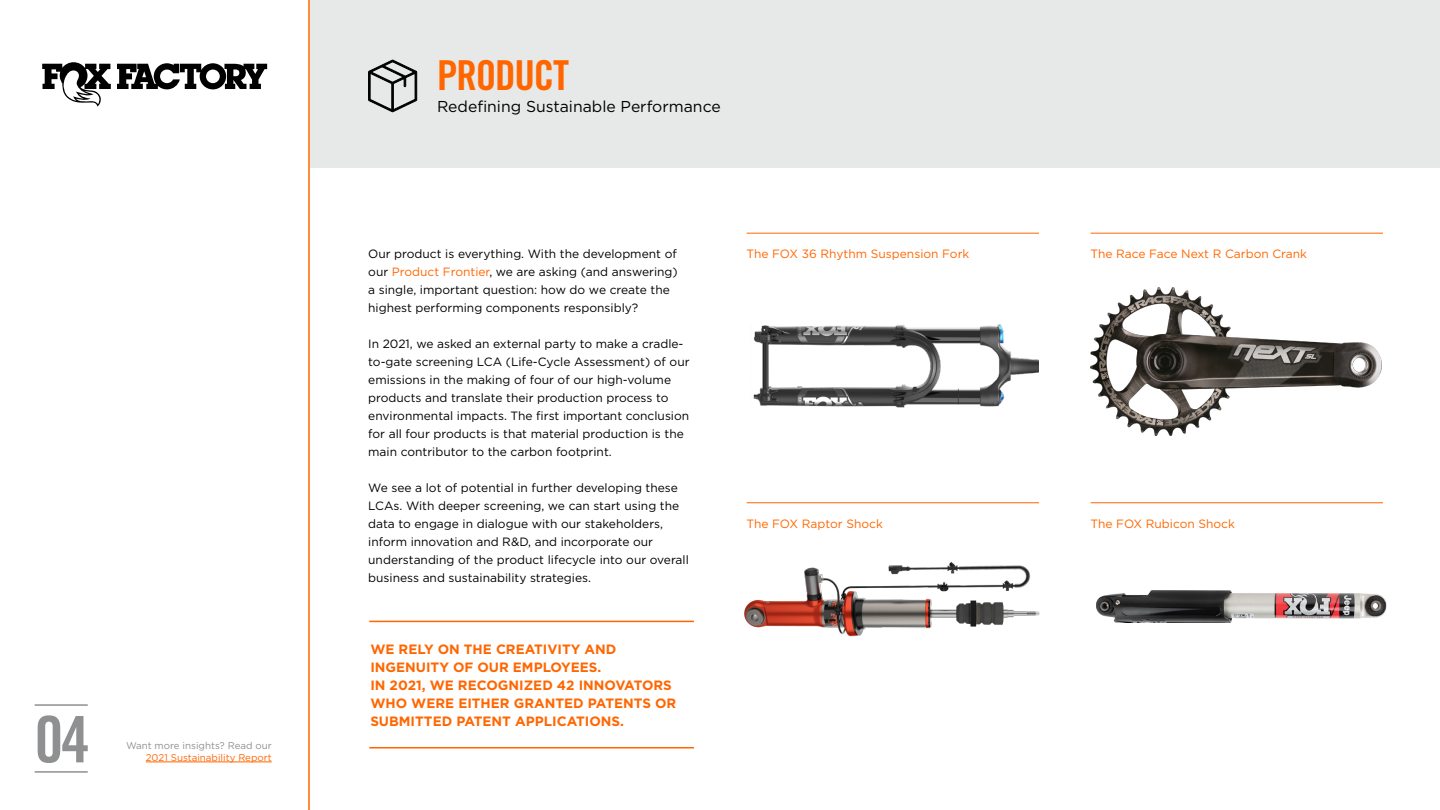
<style>
.page{position:relative;width:1440px;height:810px;background:#fff}
.page>*{position:absolute;margin:0;border:0;box-sizing:border-box;transform-origin:0 0}
.t1{font:64.2px "Trade Gothic LT Std Bd Cn 20";color:#8e9091}
.t2{font:41.25px "Trade Gothic LT Std Bd Cn 20";letter-spacing:-.03em;color:#f60}
.t3{font:15.75px "Gotham";color:#000}
.t4{font:700 13.5px/18px "Gotham";color:#f60}
.t5{font:12px/18px "Gotham";color:#000}
.t6{font:12px "Gotham";color:#f60}
.t7{font:9.75px "Gotham";color:#8e9091}
.t8{font:9.75px "Gotham";color:#f60}
.s1{color:#f60}
</style>
<div class="page">
<div style="left:310px;top:0;width:1130px;height:168px;background:#e7e8e8"></div>
<hr style="left:146px;top:762px;width:126px;height:1px;background:#f60">
<svg style="left:368px;top:59px;width:49px;height:54px"></svg>
<img style="left:1096px;top:591px;width:291px;height:32px">
<img style="left:1091px;top:288px;width:290px;height:147px">
<img style="left:744px;top:561px;width:296px;height:76px">
<img style="left:753px;top:324px;width:286px;height:84px">
<hr style="left:747px;top:502px;width:292px;height:1px;background:#f60">
<hr style="left:1091px;top:502px;width:292px;height:1px;background:#f60">
<hr style="left:747px;top:233px;width:292px;height:1px;background:#f60">
<hr style="left:1091px;top:233px;width:292px;height:1px;background:#f60">
<hr style="left:369px;top:621px;width:325px;height:1px;background:#f60">
<hr style="left:369px;top:747px;width:325px;height:1px;background:#f60">
<svg style="left:117px;top:63px;width:150px;height:26px"></svg>
<svg style="left:42px;top:62px;width:69px;height:45px"></svg>
<hr style="left:308px;top:0;width:2px;height:810px;background:#f60">
<hr style="left:35px;top:704px;width:53px;height:2px;background:#8e9091">
<hr style="left:35px;top:771px;width:53px;height:2px;background:#8e9091">
<h1 class="t1" style="left:35px;top:700px;width:57px">04</h1>
<p class="t7" style="left:126px;top:739px;width:147px">Want more insights? Read our</p>
<p class="t8" style="left:146px;top:751px;width:127px">2021 Sustainability Report</p>
<h2 class="t2" style="left:437px;top:50px;width:134px">PRODUCT</h2>
<h3 class="t3" style="left:437px;top:97px;width:285px">Redefining Sustainable Performance</h3>
<p class="t5" style="left:368px;top:244px;width:311px">Our product is everything. With the development of our <span class="s1">Product Frontier</span>, we are asking (and answering) a single, important question: how do we create the highest performing components responsibly?</p>
<p class="t5" style="left:368px;top:334px;width:323px">In 2021, we asked an external party to make a cradle&shy;to-gate screening LCA (Life-Cycle Assessment) of our emissions in the making of four of our high-volume products and translate their production process to environmental impacts. The first important conclusion for all four products is that material production is the main contributor to the carbon footprint.</p>
<p class="t5" style="left:368px;top:478px;width:322px">We see a lot of potential in further developing these LCAs. With deeper screening, we can start using the data to engage in dialogue with our stakeholders, inform innovation and R&amp;D, and incorporate our understanding of the product lifecycle into our overall business and sustainability strategies.</p>
<p class="t4" style="left:370px;top:640px;width:307px">WE RELY ON THE CREATIVITY AND<br>INGENUITY OF OUR EMPLOYEES.<br>IN 2021, WE RECOGNIZED 42 INNOVATORS<br>WHO WERE EITHER GRANTED PATENTS OR<br>SUBMITTED PATENT APPLICATIONS.</p>
<p class="t6" style="left:747px;top:246px;width:224px">The FOX 36 Rhythm Suspension Fork</p>
<p class="t6" style="left:1091px;top:246px;width:218px">The Race Face Next R Carbon Crank</p>
<p class="t6" style="left:747px;top:516px;width:138px">The FOX Raptor Shock</p>
<p class="t6" style="left:1091px;top:516px;width:146px">The FOX Rubicon Shock</p>
</div>
